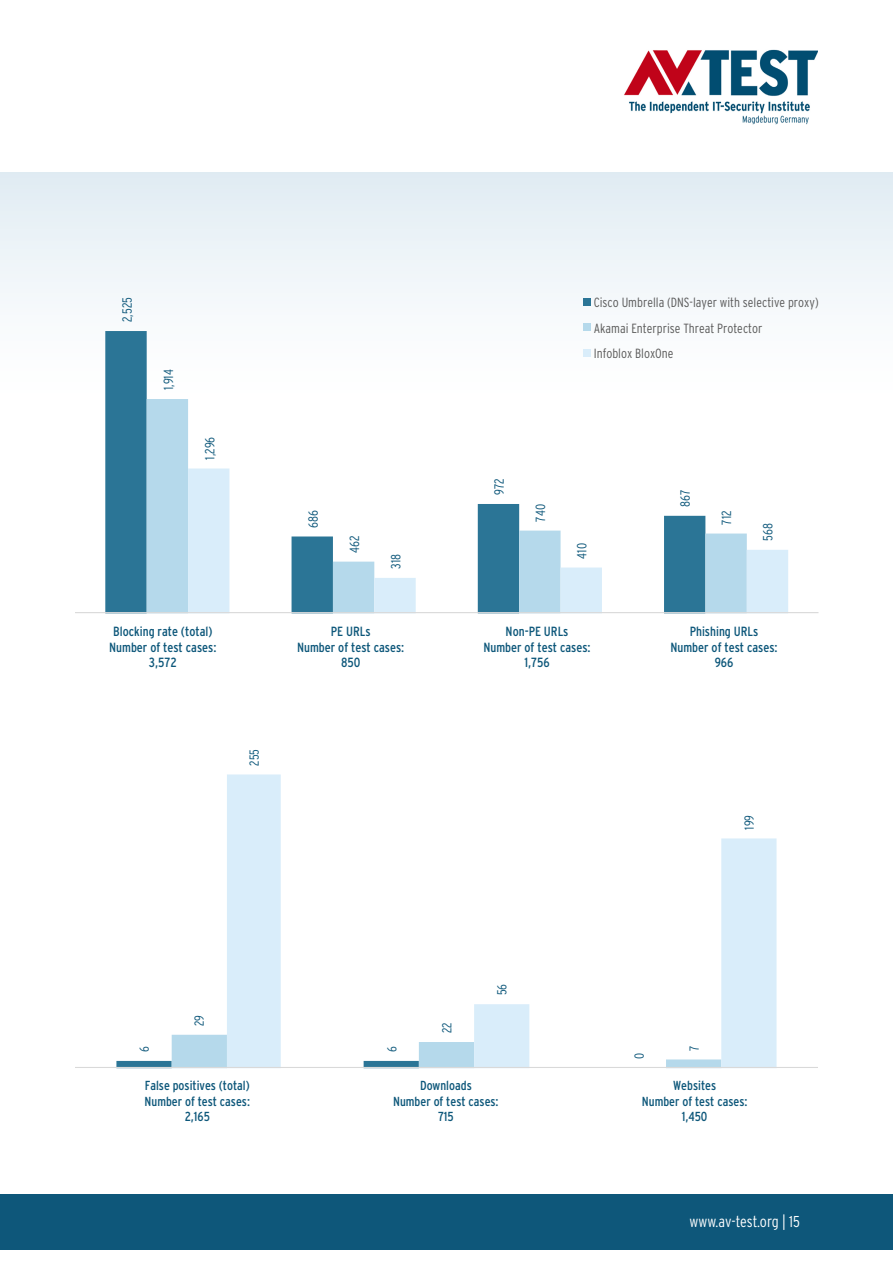
<style>
.page{position:relative;width:893px;height:1263px;background:#fff}
.page>*{position:absolute;margin:0;border:0;box-sizing:border-box;transform-origin:0 0}
.t1{font:300 condensed 15.75px "Interstate";letter-spacing:-.005em;color:#fff}
.t2{font:condensed 13.35px/15.9px "Interstate";color:#0d577a;text-align:center}
.t3{font:300 condensed 13.35px/25.2px "Interstate";color:#595959}
.t4{font:300 condensed 13.35px "Interstate";color:#0d577a}
.t5{font:condensed 13.05px/15.8px "Interstate";color:#0d577a;text-align:center}
.t6{font:300 condensed 13.05px "Interstate";color:#0d577a}
</style>
<div class="page">
<div style="left:0;top:173px;width:893px;height:234px;background:linear-gradient(to bottom,#e2ecf3,#fff)"></div>
<div style="left:0;top:1194px;width:893px;height:55px;background:#0e577a"></div>
<img style="left:624px;top:49px;width:194px;height:76px">
<svg style="left:105px;top:331px;width:600px;height:281px"></svg>
<svg style="left:147px;top:399px;width:600px;height:213px"></svg>
<svg style="left:188px;top:468px;width:600px;height:144px"></svg>
<hr style="left:75px;top:612px;width:743px;height:1px;background:#d9d9d9">
<div style="left:583px;top:299px;width:7px;height:7px;background:#2b7596"></div>
<div style="left:583px;top:324px;width:7px;height:7px;background:#b5d9eb"></div>
<div style="left:583px;top:349px;width:7px;height:7px;background:#d9edfa"></div>
<svg style="left:116px;top:1035px;width:111px;height:32px"></svg>
<svg style="left:227px;top:774px;width:549px;height:293px"></svg>
<hr style="left:75px;top:1067px;width:743px;height:1px;background:#d9d9d9">
<p class="t4" style="left:119px;top:322px;width:26px;rotate:-90deg">2,525</p>
<p class="t4" style="left:160px;top:390px;width:22px;rotate:-90deg">1,914</p>
<p class="t4" style="left:202px;top:460px;width:24px;rotate:-90deg">1,296</p>
<p class="t4" style="left:305px;top:528px;width:19px;rotate:-90deg">686</p>
<p class="t4" style="left:346px;top:553px;width:19px;rotate:-90deg">462</p>
<p class="t4" style="left:388px;top:569px;width:16px;rotate:-90deg">318</p>
<p class="t3" style="left:594px;top:290px;width:226px">Cisco Umbrella (DNS-layer with selective proxy)<br>Akamai Enterprise Threat Protector<br>Infoblox BloxOne</p>
<p class="t4" style="left:491px;top:495px;width:18px;rotate:-90deg">972</p>
<p class="t4" style="left:677px;top:507px;width:19px;rotate:-90deg">867</p>
<p class="t4" style="left:532px;top:522px;width:19px;rotate:-90deg">740</p>
<p class="t4" style="left:718px;top:525px;width:16px;rotate:-90deg">712</p>
<p class="t4" style="left:574px;top:559px;width:17px;rotate:-90deg">410</p>
<p class="t4" style="left:760px;top:541px;width:19px;rotate:-90deg">568</p>
<p class="t2" style="left:109px;top:623px;width:109px">Blocking rate (total)<br>Number of test cases:<br>3,572</p>
<p class="t2" style="left:297px;top:623px;width:109px">PE URLs<br>Number of test cases:<br>850</p>
<p class="t2" style="left:483px;top:623px;width:109px">Non-PE URLs<br>Number of test cases:<br>1,756</p>
<p class="t2" style="left:670px;top:623px;width:109px">Phishing URLs<br>Number of test cases:<br>966</p>
<p class="t6" style="left:246px;top:766px;width:18px;rotate:-90deg">255</p>
<p class="t6" style="left:191px;top:1026px;width:13px;rotate:-90deg">29</p>
<p class="t6" style="left:136px;top:1052px;width:7px;rotate:-90deg">6</p>
<p class="t6" style="left:384px;top:1052px;width:7px;rotate:-90deg">6</p>
<p class="t6" style="left:439px;top:1033px;width:12px;rotate:-90deg">22</p>
<p class="t6" style="left:494px;top:995px;width:13px;rotate:-90deg">56</p>
<p class="t6" style="left:741px;top:830px;width:16px;rotate:-90deg">199</p>
<p class="t6" style="left:631px;top:1059px;width:8px;rotate:-90deg">0</p>
<p class="t6" style="left:686px;top:1051px;width:7px;rotate:-90deg">7</p>
<p class="t5" style="left:145px;top:1077px;width:107px">False positives (total)<br>Number of test cases:<br>2,165</p>
<p class="t5" style="left:393px;top:1077px;width:107px">Downloads<br>Number of test cases:<br>715</p>
<p class="t5" style="left:642px;top:1077px;width:107px">Websites<br>Number of test cases:<br>1,450</p>
<p class="t1" style="left:689px;top:1212px;width:112px">www.av-test.org | 15</p>
</div>
